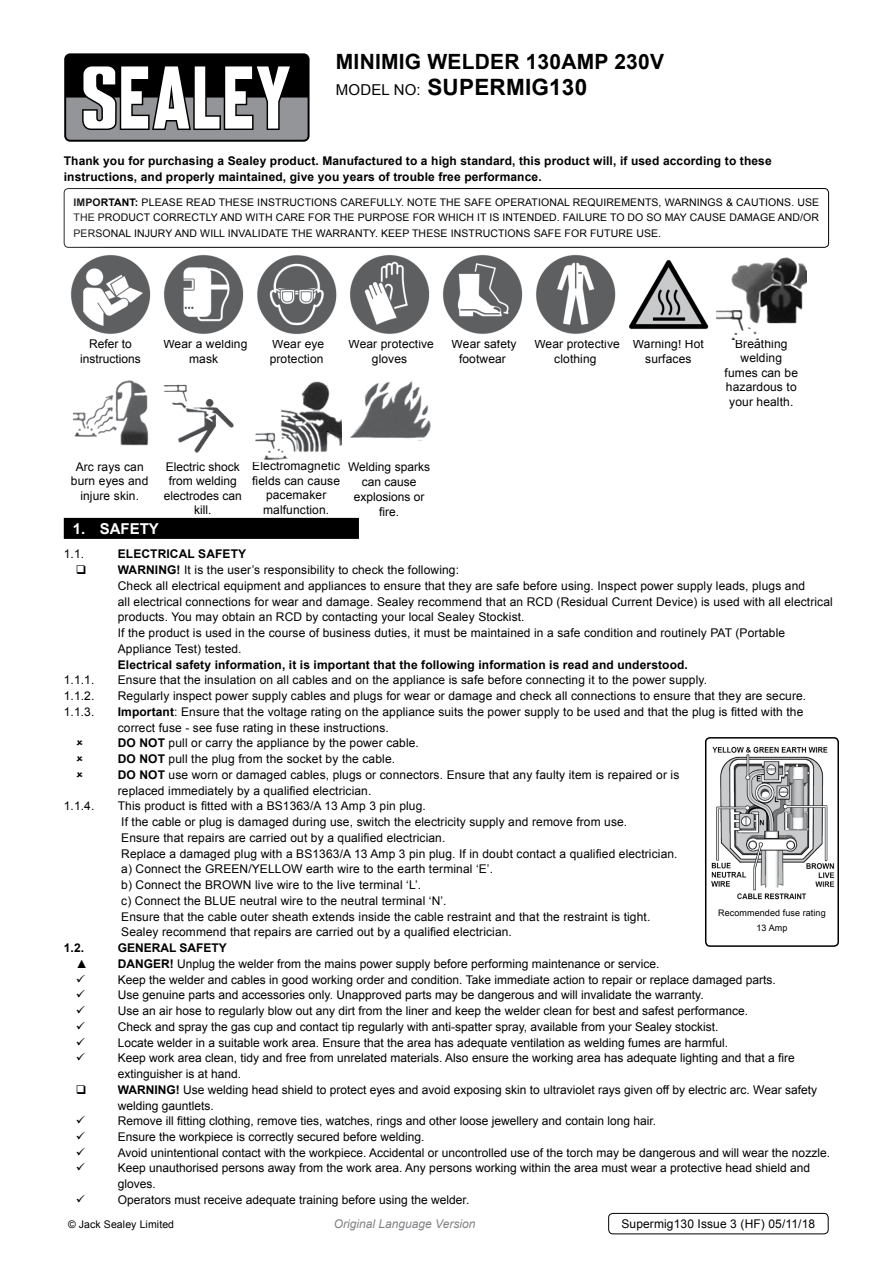
<style>
.page{position:relative;width:893px;height:1263px;background:#fff}
.page>*{position:absolute;margin:0;border:0;box-sizing:border-box;transform-origin:0 0}
.t1{font:700 22.5px "Arial";letter-spacing:.01em;color:#000}
.t2{font:700 21px "Arial";letter-spacing:.01em;color:#000}
.t3{font:15px "Arial";letter-spacing:.01em;color:#000}
.t4{font:700 15px "Arial";color:#fff}
.t5{font:12px/15.8px "Arial";letter-spacing:.01em;color:#000;text-align:center}
.t6{font:700 12px/15.8px "Arial";letter-spacing:.01em;color:#000}
.t7{font:italic 12px "Arial";color:#808285}
.t8{font:10.5px/15.8px "Arial";letter-spacing:.01em;color:#000;text-align:justify}
.t9{font:9px/15.8px "Arial";letter-spacing:.01em;color:#000;text-align:center}
.s1{font-weight:700;font-size:22.5px}
.s2{font-weight:700}
</style>
<div class="page">
<div style="left:64px;top:53px;width:246px;height:89px;background:#000;border-radius:6px"></div>
<svg style="left:66px;top:66px;width:242px;height:74px"></svg>
<div style="left:64px;top:188px;width:765px;height:60px;border:1px solid #000;border-radius:4px"></div>
<div style="left:64px;top:518px;width:295px;height:21px;background:#000"></div>
<div style="left:705px;top:737px;width:134px;height:210px;border:2px solid #000;border-radius:4px"></div>
<img style="left:707px;top:743px;width:130px;height:159px">
<div style="left:608px;top:1213px;width:220px;height:21px;border:1px solid #000;border-radius:4px"></div>
<img style="left:71px;top:255px;width:80px;height:79px">
<img style="left:163px;top:384px;width:71px;height:69px">
<img style="left:628px;top:259px;width:81px;height:71px">
<img style="left:716px;top:257px;width:90px;height:82px">
<img style="left:164px;top:255px;width:80px;height:79px">
<img style="left:350px;top:255px;width:80px;height:79px">
<img style="left:255px;top:381px;width:86px;height:79px">
<img style="left:72px;top:380px;width:77px;height:66px">
<img style="left:443px;top:255px;width:80px;height:79px">
<img style="left:536px;top:255px;width:80px;height:79px">
<img style="left:350px;top:381px;width:81px;height:60px">
<img style="left:257px;top:255px;width:80px;height:79px">
<h2 class="t2" style="left:336px;top:48px;width:330px">MiniMIG Welder 130Amp 230V</h2>
<p class="t3" style="left:336px;top:80px;width:140px">Model no: <span class="s1">SUPER</span></p>
<h1 class="t1" style="left:506px;top:72px;width:83px">MIG130</h1>
<p class="t6" style="left:64px;top:153px;width:709px">Thank you for purchasing a Sealey product. Manufactured to a high standard, this product will, if used according to these instructions, and properly maintained, give you years of trouble free performance.</p>
<p class="t8" style="left:74px;top:194px;width:747px"><span class="s2">IMPORTANT:</span> PLEASE READ THESE INSTRUCTIONS CAREFULLY. NOTE THE SAFE OPERATIONAL REQUIREMENTS, WARNINGS &amp; CAUTIONS. USE THE PRODUCT CORRECTLY AND WITH CARE FOR THE PURPOSE FOR WHICH IT IS INTENDED. FAILURE TO DO SO MAY CAUSE DAMAGE AND/OR PERSONAL INJURY AND WILL INVALIDATE THE WARRANTY. KEEP THESE INSTRUCTIONS SAFE FOR FUTURE USE.</p>
<p class="t5" style="left:80px;top:337px;width:62px;line-height:14.4px">Refer to instructions</p>
<p class="t5" style="left:163px;top:337px;width:86px;line-height:14.4px">Wear a welding mask</p>
<p class="t5" style="left:348px;top:337px;width:87px;line-height:14.4px">Wear protective gloves</p>
<p class="t5" style="left:452px;top:337px;width:67px;line-height:14.4px">Wear safety footwear</p>
<p class="t5" style="left:534px;top:337px;width:87px;line-height:14.4px">Wear protective clothing</p>
<p class="t5" style="left:270px;top:337px;width:56px;line-height:14.4px;text-align:left">Wear eye protection</p>
<p class="t5" style="left:633px;top:337px;width:72px;line-height:14.4px">Warning! Hot surfaces</p>
<p class="t5" style="left:725px;top:337px;width:75px;line-height:14.4px">Breathing welding fumes can be hazardous to your health.</p>
<p class="t5" style="left:252px;top:459px;width:89px;line-height:14.4px">Electromagnetic fields can cause pacemaker malfunction.</p>
<p class="t5" style="left:71px;top:459px;width:79px;line-height:14.4px">Arc rays can burn eyes and injure skin.</p>
<p class="t5" style="left:348px;top:459px;width:83px;line-height:15px">Welding sparks can cause explosions or fire.</p>
<p class="t5" style="left:164px;top:459px;width:80px;line-height:14.4px">Electric shock from welding electrodes can kill.</p>
<p class="t4" style="left:73px;top:518px;width:88px">1. Safety</p>
<p class="t5" style="left:64px;top:546px;width:22px">1.1.</p>
<p class="t6" style="left:118px;top:547px;width:9px">ELE</p>
<p class="t6" style="left:118px;top:547px;width:130px;text-indent:24px">CTRI CAL SAFETY<br>WARNIN</p>
<p class="t5" style="left:118px;top:562px;width:717px;text-align:left;text-indent:49px"><span class="s2">G!</span> It is the user’s responsibility to check the following:<br>Check all electrical equipment and appliances to ensure that they are safe before using. Inspect power supply leads, plugs and<br>all electrical connections for wear and damage. Sealey recommend that an RCD (Residual Current Device) is used with all electrical products. You may obtain an RCD by contacting your local Sealey Stockist.<br>If the product is used in the course of business duties, it must be maintained in a safe condition and routinely PAT (Portable Appliance Test) tested.</p>
<p class="t6" style="left:118px;top:657px;width:572px">Electrical safety information, it is important that the following information is read and understood.</p>
<p class="t5" style="left:64px;top:672px;width:43px">1.1.1. E</p>
<p class="t5" style="left:126px;top:672px;width:583px">nsure that the insulation on all cables and on the appliance is safe before connecting it to the power supply.</p>
<p class="t5" style="left:64px;top:688px;width:32px">1.1.2.</p>
<p class="t5" style="left:118px;top:688px;width:690px">Regularly inspect power supply cables and plugs for wear or damage and check all connections to ensure that they are secure.</p>
<p class="t5" style="left:64px;top:704px;width:41px">1.1.3. <span class="s2">I</span></p>
<p class="t5" style="left:118px;top:704px;width:687px;text-align:left"><span class="s2">mportant</span>: Ensure that the voltage rating on the appliance suits the power supply to be used and that the plug is fitted with the correct fuse - see fuse rating in these instructions.</p>
<p class="t6" style="left:103px;top:736px;width:9px">D</p>
<p class="t5" style="left:118px;top:735px;width:303px;text-align:left;text-indent:9px"><span class="s2">O NOT</span> pull or carry the appliance by the power cable.<br><span class="s2">DO NOT</span> pull the plug from the socket by the cable.</p>
<p class="t6" style="left:103px;top:767px;width:9px">D</p>
<p class="t5" style="left:118px;top:767px;width:563px;text-align:left;text-indent:9px"><span class="s2">O NOT</span> use worn or damaged cables, plugs or connectors. Ensure that any faulty item is repaired or is replaced immediately by a qualified electrician.</p>
<p class="t5" style="left:64px;top:798px;width:32px">1.1.4.</p>
<p class="t5" style="left:118px;top:798px;width:561px;text-align:left">This product is fitted with a BS1363/A 13 Amp 3 pin plug.<br>If the cable or plug is damaged during use, switch the electricity supply and remove from use.<br>Ensure that repairs are carried out by a qualified electrician.<br>Replace a damaged plug with a BS1363/A 13 Amp 3 pin plug. If in doubt contact a qualified electrician. a) Connect the GREEN/YELLOW earth wire to the earth terminal ‘E’.<br>b) Connect the BROWN live wire to the live terminal ‘L’.<br>c) Connect the BLUE neutral wire to the neutral terminal ‘N’.<br>Ensure that the cable outer sheath extends inside the cable restraint and that the restraint is tight.<br>Sealey recommend that repairs are carried out by a qualified electrician.</p>
<p class="t6" style="left:64px;top:940px;width:22px">1.2.</p>
<p class="t6" style="left:118px;top:940px;width:19px">GENER</p>
<p class="t6" style="left:160px;top:940px;width:68px">AL SAFETY</p>
<p class="t5" style="left:76px;top:956px;width:13px">▲</p>
<p class="t5" style="left:118px;top:956px;width:543px"><span class="s2">DANGER!</span> Unplug the welder from the mains power supply before performing maintenance or service.</p>
<p class="t5" style="left:118px;top:971px;width:660px">Keep the welder and cables in good working order and condition. Take immediate action to repair or replace damaged parts.</p>
<p class="t5" style="left:118px;top:987px;width:587px">Use genuine parts and accessories only. Unapproved parts may be dangerous and will invalidate the warranty.</p>
<p class="t5" style="left:118px;top:1003px;width:632px">Use an air hose to regularly blow out any dirt from the liner and keep the welder clean for best and safest performance.</p>
<p class="t5" style="left:118px;top:1019px;width:602px">Check and spray the gas cup and contact tip regularly with anti-spatter spray, available from your Sealey stockist.</p>
<p class="t5" style="left:103px;top:1034px;width:627px">Locate welder in a suitable work area. Ensure that the area has adequate ventilation as welding fumes are harmful.</p>
<p class="t5" style="left:118px;top:1050px;width:679px">Keep work area clean, tidy and free from unrelated materials. Also ensure the working area has adequate lighting and that a fire</p>
<p class="t5" style="left:118px;top:1066px;width:125px">extinguisher is at hand.</p>
<p class="t6" style="left:118px;top:1082px;width:28px">WARNIN</p>
<p class="t9" style="left:718px;top:905px;width:109px">recommended fuse rating<br>13 Amp</p>
<p class="t5" style="left:118px;top:1082px;width:701px;text-align:left;text-indent:49px"><span class="s2">G!</span> Use welding head shield to protect eyes and avoid exposing skin to ultraviolet rays given off by electric arc. Wear safety welding gauntlets.<br>Remove ill fitting clothing, remove ties, watches, rings and other loose jewellery and contain long hair.</p>
<p class="t5" style="left:103px;top:1129px;width:9px">E</p>
<p class="t5" style="left:118px;top:1129px;width:714px;text-align:left;text-indent:8px">nsure the workpiece is correctly secured before welding.<br>Avoid unintentional contact with the workpiece. Accidental or uncontrolled use of the torch may be dangerous and will wear the nozzle.<br>Keep unauthorised persons away from the work area. Any persons working within the area must wear a protective head shield and gloves.</p>
<p class="t5" style="left:103px;top:1192px;width:9px">O</p>
<p class="t5" style="left:127px;top:1192px;width:344px">perators must receive adequate training before using the welder.</p>
<p class="t8" style="left:68px;top:1217px;width:108px">© Jack Sealey Limited</p>
<p class="t7" style="left:334px;top:1216px;width:143px">Original Language Version</p>
<p class="t5" style="left:621px;top:1216px;width:195px">Supermig130 Issue 3 (HF) 05/11/18</p>
</div>
